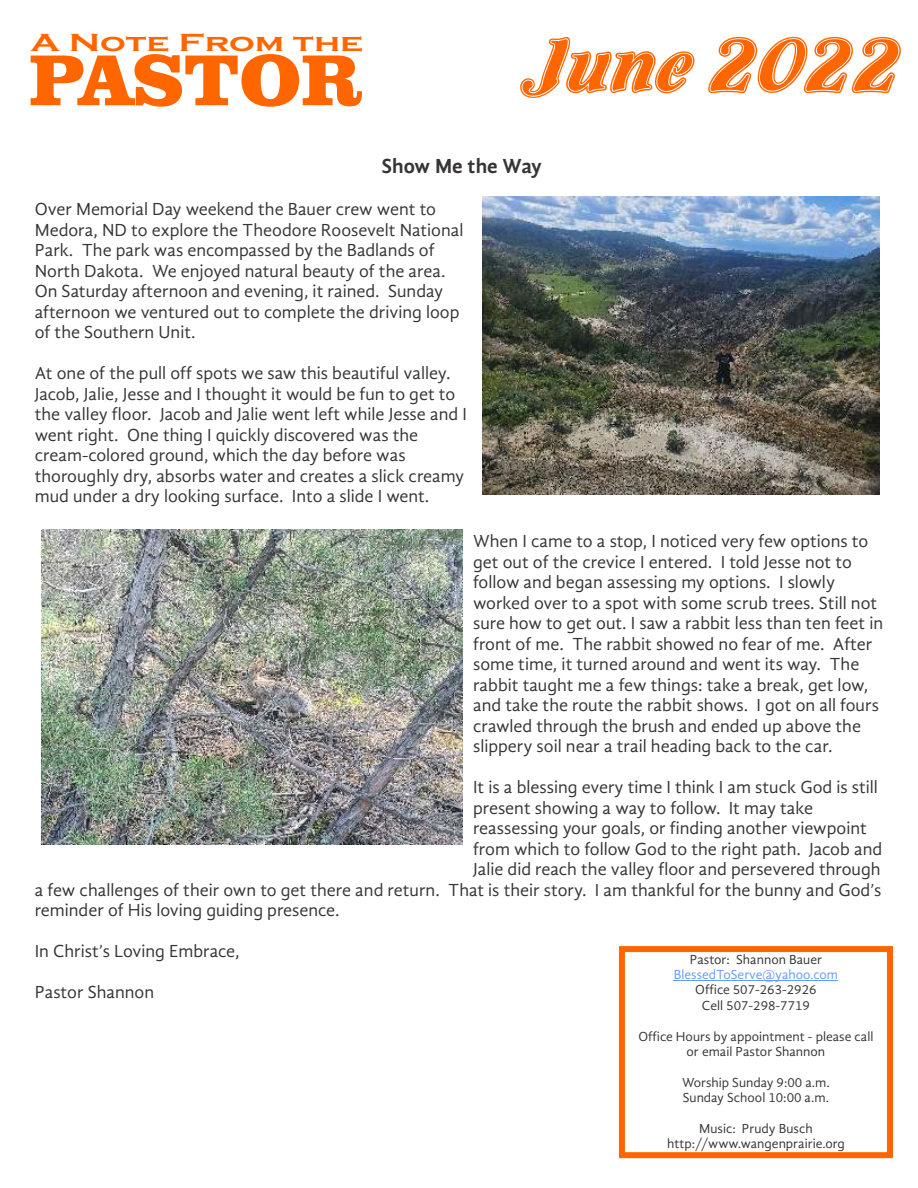
<style>
.page{position:relative;width:918px;height:1188px;background:#fff}
.page>*{position:absolute;margin:0;border:0;box-sizing:border-box;transform-origin:0 0}
.t1{font:84px "Flamenco Inl D";color:#f60}
.t2{font:900 73.95px "Clarendon BT";color:#f60}
.t3{font:700 25.65px "Copperplate Gothic";color:#f60;scale:1.4 1}
.t4{font:700 21px "Gandhi Sans";color:#373435}
.t5{font:18px/20.5px "Gandhi Sans";color:#373435}
.t6{font:13.5px/15.5px "Gandhi Sans";color:#373435;text-align:center}
.t7{font:13.5px "Gandhi Sans";color:#69f}
</style>
<div class="page">
<div style="left:619px;top:946px;width:274px;height:212px;border:6px solid #f60"></div>
<hr style="left:674px;top:980px;width:164px;height:1px;background:#69f">
<img style="left:482px;top:197px;width:398px;height:298px">
<img style="left:42px;top:529px;width:420px;height:316px">
<h3 class="t3" style="left:31px;top:27px;width:239px">A Note From the</h3>
<h1 class="t1" style="left:527px;top:26px;width:377px">June 2022</h1>
<h2 class="t2" style="left:29px;top:49px;width:334px">PASTOR</h2>
<p class="t4" style="left:382px;top:157px;width:161px">Show Me the Way</p>
<p class="t5" style="left:35px;top:200px;width:430px">Over Memorial Day weekend the Bauer crew went to Medora, ND to explore the Theodore Roosevelt National Park. The park was encompassed by the Badlands of North Dakota. We enjoyed natural beauty of the area.<br>On Saturday afternoon and evening, it rained. Sunday afternoon we ventured out to complete the driving loop of the Southern Unit.</p>
<p class="t5" style="left:35px;top:364px;width:434px">At one of the pull off spots we saw this beautiful valley.<br>Jacob, Jalie, Jesse and I thought it would be fun to get to the valley floor. Jacob and Jalie went left while Jesse and I went right. One thing I quickly discovered was the cream-colored ground, which the day before was thoroughly dry, absorbs water and creates a slick creamy mud under a dry looking surface. Into a slide I went.</p>
<p class="t5" style="left:473px;top:532px;width:412px">When I came to a stop, I noticed very few options to get out of the crevice I entered. I told Jesse not to follow and began assessing my options. I slowly worked over to a spot with some scrub trees. Still not sure how to get out. I saw a rabbit less than ten feet in front of me. The rabbit showed no fear of me. After some time, it turned around and went its way. The rabbit taught me a few things: take a break, get low, and take the route the rabbit shows. I got on all fours crawled through the brush and ended up above the slippery soil near a trail heading back to the car.</p>
<p class="t5" style="left:473px;top:778px;width:406px">It is a blessing every time I think I am stuck God is still</p>
<p class="t5" style="left:473px;top:799px;width:342px">present showing a way to follow. It may take</p>
<p class="t5" style="left:473px;top:819px;width:395px">reassessing your goals, or finding another viewpoint</p>
<p class="t5" style="left:473px;top:840px;width:411px">from which to follow God to the right path. Jacob and</p>
<p class="t5" style="left:473px;top:860px;width:409px">Jalie did reach the valley floor and persevered through</p>
<p class="t5" style="left:35px;top:881px;width:848px">a few challenges of their own to get there and return. That is their story. I am thankful for the bunny and God’s</p>
<p class="t5" style="left:35px;top:901px;width:307px">reminder of His loving guiding presence.</p>
<p class="t5" style="left:35px;top:942px;width:206px">In Christ’s Loving Embrace,</p>
<p class="t5" style="left:35px;top:983px;width:121px">Pastor Shannon</p>
<p class="t6" style="left:690px;top:952px;width:134px">Pastor: Shannon Bauer</p>
<p class="t7" style="left:674px;top:969px;width:166px">BlessedToServe@yahoo.com</p>
<p class="t6" style="left:695px;top:983px;width:123px">Office 507-263-2926<br>Cell 507-298-7719</p>
<p class="t6" style="left:638px;top:1029px;width:237px">Office Hours by appointment - please call or email Pastor Shannon</p>
<p class="t6" style="left:682px;top:1075px;width:149px;text-align:left">Worship Sunday 9:00 a.m.<br>Sunday School 10:00 a.m.</p>
<p class="t6" style="left:667px;top:1121px;width:179px">Music: Prudy Busch http://www.wangenprairie.org</p>
</div>
